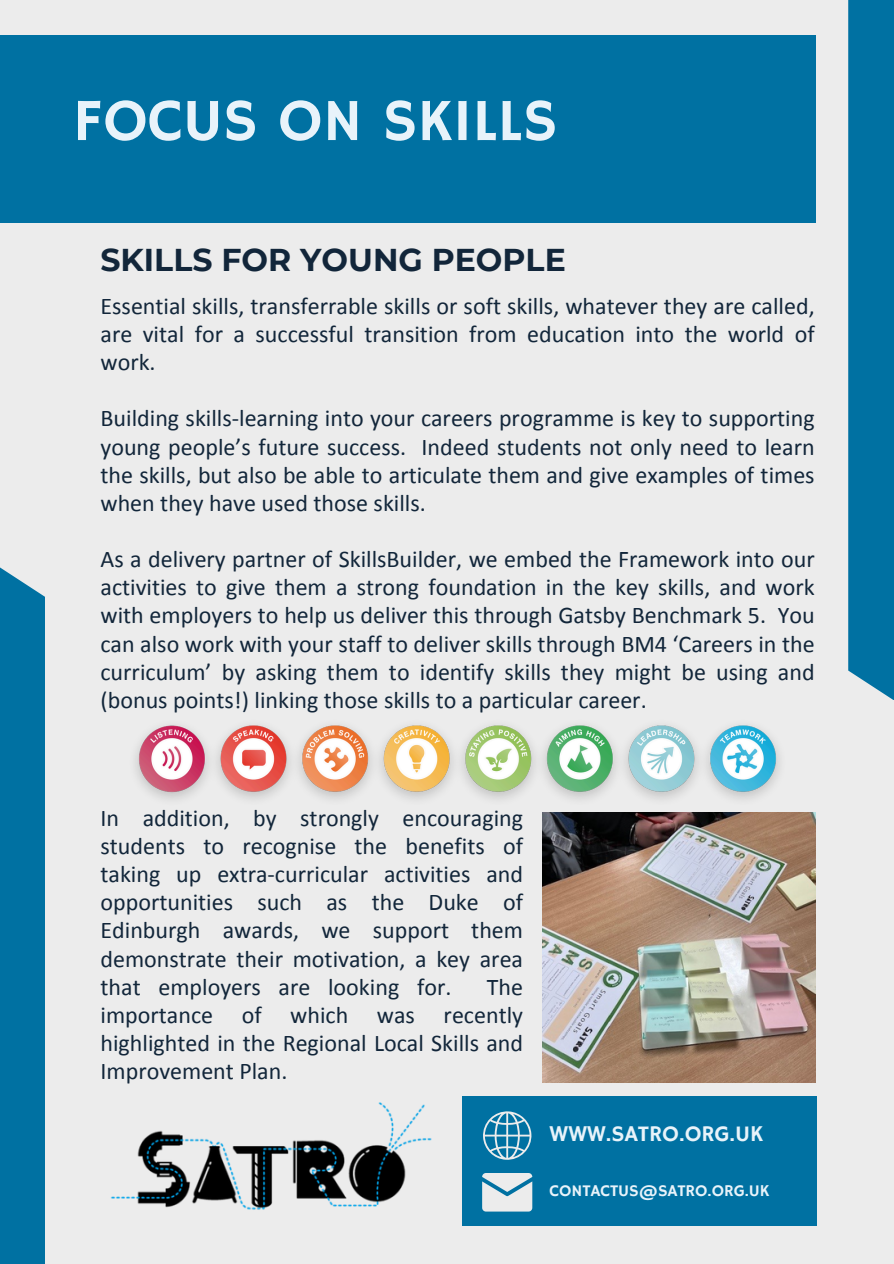
<style>
.page{position:relative;width:894px;height:1264px;background:#fff}
.page>*{position:absolute;margin:0;border:0;box-sizing:border-box;transform-origin:0 0}
.t1{font:60px "Hammersmith One";color:#e8f3fa}
.t2{font:700 31.5px "Montserrat";color:#12263a}
.t3{font:24px/28.2px "Calibri";color:#12263a;text-align:justify}
.t4{font:22.5px "Hammersmith One";color:#e8f3fa}
.t5{font:16.5px "Hammersmith One";color:#e8f3fa}
</style>
<div class="page">
<div style="left:0;top:0;width:893px;height:1263px;background:#ececec"></div>
<div style="left:0;top:567px;width:45px;height:696px;background:#0071a2"></div>
<div style="left:848px;top:0;width:45px;height:700px;background:#0071a2"></div>
<div style="left:462px;top:1096px;width:354px;height:129px;background:#0071a2"></div>
<svg style="left:483px;top:1111px;width:49px;height:49px"></svg>
<svg style="left:482px;top:1173px;width:50px;height:38px;background:#cedce2"></svg>
<div style="left:0;top:35px;width:815px;height:187px;background:#0071a2"></div>
<img style="left:110px;top:1102px;width:322px;height:108px">
<img style="left:542px;top:812px;width:273px;height:270px">
<img style="left:135px;top:725px;width:645px;height:75px">
<h4 class="t1" style="left:73px;top:86px;width:486px">FOCUS ON SKILLS</h4>
<p class="t2" style="left:100px;top:240px;width:466px">SKILLS FOR YOUNG PEOPLE</p>
<h4 class="t3" style="left:100px;top:294px;width:715px">Essential skills, transferrable skills or soft skills, whatever they are called, are vital for a successful transition from education into the world of work.</h4>
<h4 class="t3" style="left:100px;top:406px;width:715px">Building skills-learning into your careers programme is key to supporting young people’s future success. Indeed students not only need to learn the skills, but also be able to articulate them and give examples of times when they have used those skills.</h4>
<h4 class="t3" style="left:100px;top:547px;width:715px">As a delivery partner of SkillsBuilder, we embed the Framework into our activities to give them a strong foundation in the key skills, and work with employers to help us deliver this through Gatsby Benchmark 5. You can also work with your staff to deliver skills through BM4 ‘Careers in the curriculum’ by asking them to identify skills they might be using and (bonus points!) linking those skills to a particular career.</h4>
<h3 class="t3" style="left:100px;top:805px;width:424px">In addition, by strongly encouraging students to recognise the benefits of taking up extra-curricular activities and opportunities such as the Duke of Edinburgh awards, we support them demonstrate their motivation, a key area that employers are looking for.</h3>
<h3 class="t3" style="left:100px;top:974px;width:424px;text-indent:386px">The importance of which was recently highlighted in the Regional Local Skills and Improvement Plan.</h3>
<p class="t4" style="left:549px;top:1120px;width:215px">WWW.SATRO.ORG.UK</p>
<p class="t5" style="left:549px;top:1180px;width:221px">CONTACTUS@SATRO.ORG.UK</p>
</div>
